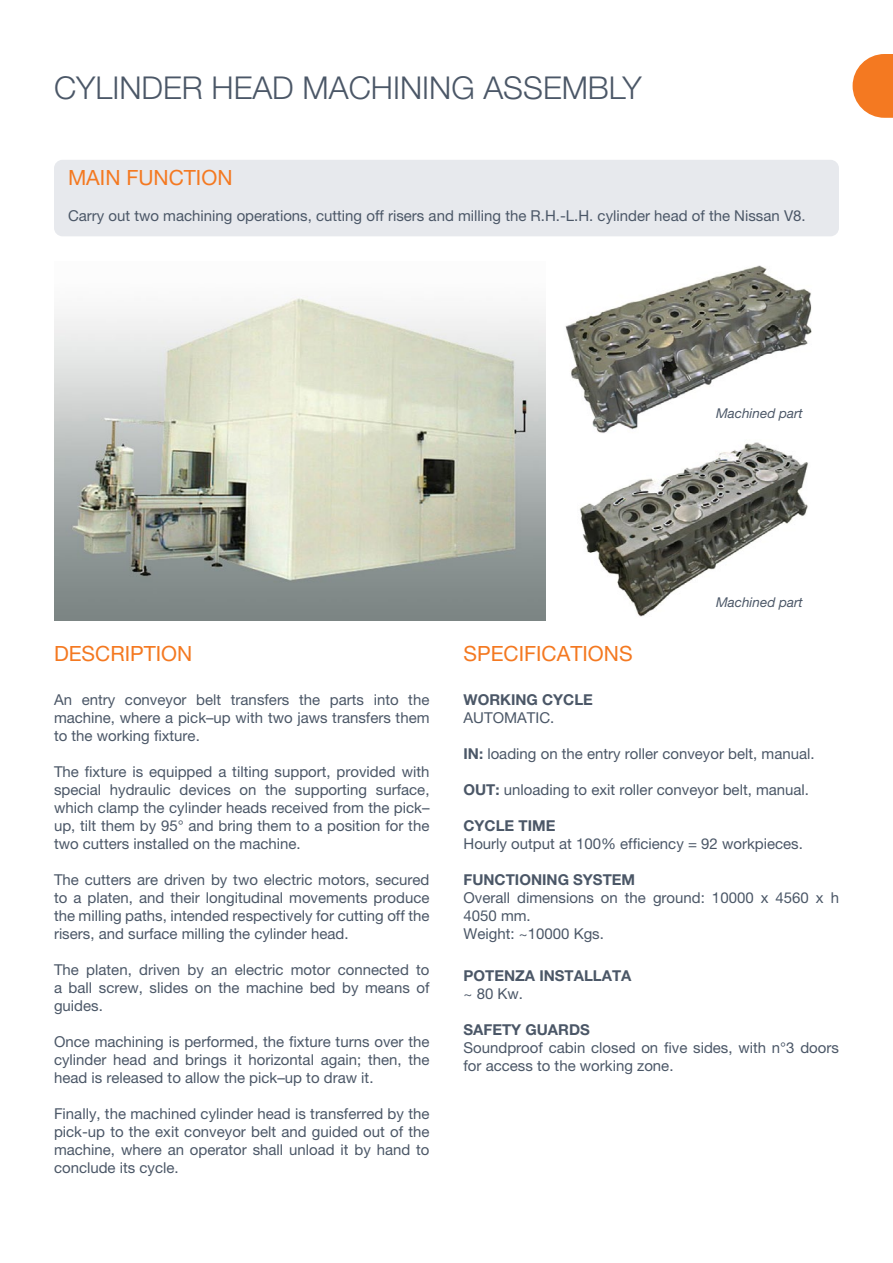
<style>
.page{position:relative;width:893px;height:1263px;background:#fff}
.page>*{position:absolute;margin:0;border:0;box-sizing:border-box;transform-origin:0 0}
.Stile_di_paragrafo_1{font:300 31.5px "Helvetica Neue LT Pro";color:#4b5767}
.Stile_di_paragrafo_1-2{font:21px "Helvetica Neue LT Pro";color:#f47921}
.t1{font:15px/18px "Helvetica Neue LT Pro";color:#4b5767;text-align:justify}
.t2{font:700 15px "Helvetica Neue LT Pro";color:#4b5767}
.t3{font:italic 13.5px "Helvetica Neue LT Pro";color:#4b5767}
.s1{font-weight:700}
</style>
<div class="page">
<svg style="left:853px;top:54px;width:40px;height:64px"></svg>
<div style="left:54px;top:160px;width:785px;height:76px;background:#e7e9ed;border-radius:9px"></div>
<img style="left:565px;top:265px;width:247px;height:168px">
<img style="left:579px;top:442px;width:229px;height:175px">
<img style="left:54px;top:296px;width:491px;height:325px">
<p class="Stile_di_paragrafo_1" style="left:54px;top:69px;width:589px">CYLINDER HEAD MACHINING ASSEMBLY</p>
<p class="Stile_di_paragrafo_1-2" style="left:68px;top:165px;width:166px">MAIN FUNCTION</p>
<p class="t1" style="left:68px;top:207px;width:739px">Carry out two machining operations, cutting off risers and milling the R.H.-L.H. cylinder head of the Nissan V8.</p>
<p class="t3" style="left:716px;top:405px;width:88px">Machined part</p>
<p class="Stile_di_paragrafo_1-2" style="left:54px;top:641px;width:140px">DESCRIPTION</p>
<p class="t1" style="left:54px;top:690px;width:377px">An entry conveyor belt transfers the parts into the machine, where a pick–up with two jaws transfers them to the working fixture.</p>
<p class="t1" style="left:54px;top:762px;width:377px">The fixture is equipped a tilting support, provided with special hydraulic devices on the supporting surface, which clamp the cylinder heads received from the pick– up, tilt them by 95° and bring them to a position for the two cutters installed on the machine.</p>
<p class="t1" style="left:54px;top:870px;width:377px">The cutters are driven by two electric motors, secured to a platen, and their longitudinal movements produce the milling paths, intended respectively for cutting off the risers, and surface milling the cylinder head.</p>
<p class="t1" style="left:54px;top:960px;width:377px">The platen, driven by an electric motor connected to a ball screw, slides on the machine bed by means of guides.</p>
<p class="t1" style="left:54px;top:1032px;width:377px">Once machining is performed, the fixture turns over the cylinder head and brings it horizontal again; then, the head is released to allow the pick–up to draw it.</p>
<p class="t1" style="left:54px;top:1104px;width:377px">Finally, the machined cylinder head is transferred by the pick-up to the exit conveyor belt and guided out of the machine, where an operator shall unload it by hand to conclude its cycle.</p>
<p class="t3" style="left:716px;top:594px;width:88px">Machined part</p>
<p class="Stile_di_paragrafo_1-2" style="left:463px;top:641px;width:171px">SPECIFICATIONS</p>
<p class="t2" style="left:463px;top:690px;width:131px">WORKING CYCLE</p>
<p class="t1" style="left:463px;top:708px;width:92px">AUTOMATIC.</p>
<p class="t1" style="left:463px;top:744px;width:353px"><span class="s1">IN:</span> loading on the entry roller conveyor belt, manual.</p>
<p class="t1" style="left:463px;top:780px;width:347px"><span class="s1">OUT:</span> unloading to exit roller conveyor belt, manual.</p>
<p class="t2" style="left:463px;top:816px;width:93px">CYCLE TIME</p>
<p class="t1" style="left:463px;top:834px;width:341px">Hourly output at 100% efficiency = 92 workpieces.</p>
<p class="t2" style="left:463px;top:870px;width:173px">FUNCTIONING SYSTEM</p>
<p class="t1" style="left:463px;top:888px;width:377px">Overall dimensions on the ground: 10000 x 4560 x h<br>4050 mm.</p>
<p class="t1" style="left:463px;top:924px;width:142px">Weight: ~10000 Kgs.</p>
<p class="t2" style="left:463px;top:966px;width:170px">POTENZA INSTALLATA</p>
<p class="t1" style="left:463px;top:984px;width:61px">~ 80 Kw.</p>
<p class="t2" style="left:463px;top:1020px;width:128px">SAFETY GUARDS</p>
<p class="t1" style="left:463px;top:1038px;width:377px">Soundproof cabin closed on five sides, with n°3 doors for access to the working zone.</p>
</div>
